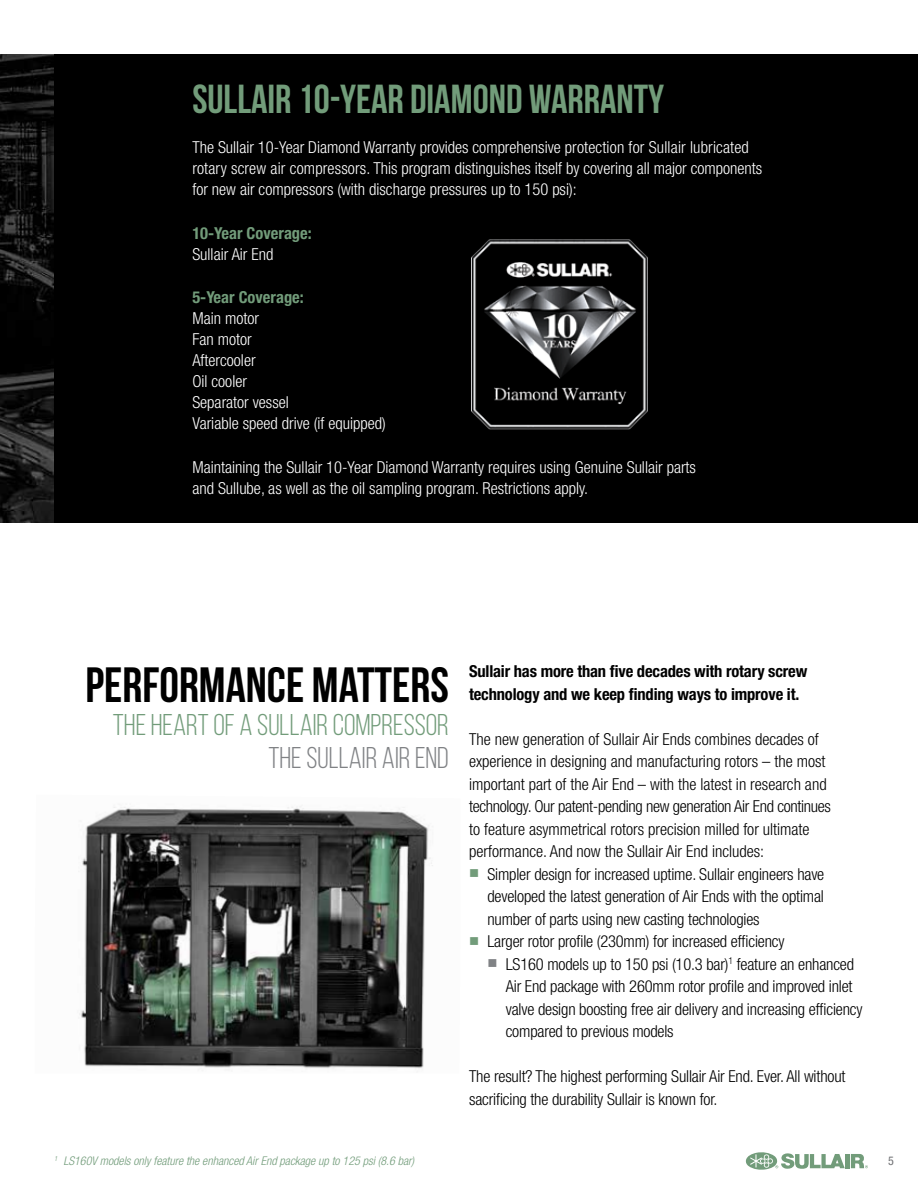
<style>
.page{position:relative;width:918px;height:1188px;background:#fff}
.page>*{position:absolute;margin:0;border:0;box-sizing:border-box;transform-origin:0 0}
.t1{font:700 49.5px "Bebas Neue";color:#000}
.t2{font:700 40.5px "Bebas Neue";color:#729c7a}
.t3{font:30px "Bebas Neue";color:#729c7a}
.t4{font:30px "Bebas Neue";color:#808285}
.t5{font:300 condensed 16.5px/22.5px "Helvetica Neue LT Std";letter-spacing:-.01em;color:#000}
.t6{font:300 condensed 16.5px/21px "Helvetica Neue LT Std";color:#fff}
.t7{font:700 condensed 16.5px/22.5px "Helvetica Neue LT Std";letter-spacing:-.01em;color:#000}
.t8{font:700 condensed 16.5px "Helvetica Neue LT Std";color:#729c7a}
.t9{font:italic 300 condensed 12px "Helvetica Neue LT Std";color:#729c7a}
.t10{font:condensed 12px "Helvetica Neue LT Std";color:#6d6e71}
.s1{color:#729c7a}
.s2{color:#808285}
</style>
<div class="page">
<img style="left:0;top:54px;width:54px;height:469px">
<div style="left:54px;top:54px;width:864px;height:469px;background:#000"></div>
<img style="left:472px;top:239px;width:176px;height:191px">
<img style="left:79px;top:806px;width:354px;height:263px">
<svg style="left:851px;top:1154px;width:17px;height:14px"></svg>
<svg style="left:746px;top:1152px;width:99px;height:18px"></svg>
<div style="left:845px;top:1154px;width:5px;height:14px;background:#729c7a"></div>
<h2 class="t2" style="left:192px;top:77px;width:473px">SULLAIR 10-YEAR DIAMOND WARRANTY</h2>
<p class="t6" style="left:192px;top:137px;width:571px">The Sullair 10-Year Diamond Warranty provides comprehensive protection for Sullair lubricated rotary screw air compressors. This program distinguishes itself by covering all major components for new air compressors (with discharge pressures up to 150 psi):</p>
<p class="t8" style="left:192px;top:223px;width:121px">10-Year Coverage:</p>
<p class="t6" style="left:192px;top:243px;width:83px">Sullair Air End</p>
<p class="t8" style="left:192px;top:288px;width:113px">5-Year Coverage:</p>
<p class="t6" style="left:192px;top:308px;width:195px">Main motor<br>Fan motor<br>Aftercooler<br>Oil cooler<br>Separator vessel<br>Variable speed drive (if equipped)</p>
<p class="t6" style="left:192px;top:457px;width:505px">Maintaining the Sullair 10-Year Diamond Warranty requires using Genuine Sullair parts and Sullube, as well as the oil sampling program. Restrictions apply.</p>
<h1 class="t1" style="left:85px;top:658px;width:365px">PERFORMANCE MATTERS</h1>
<h3 class="t3" style="left:113px;top:709px;width:337px">THE HEART OF A SULLAIR COMPRESSOR</h3>
<h3 class="t4" style="left:268px;top:742px;width:182px">THE SULLAIR AIR END</h3>
<p class="t7" style="left:469px;top:660px;width:340px">Sullair has more than five decades with rotary screw technology and we keep finding ways to improve it.</p>
<p class="t5" style="left:469px;top:727px;width:363px">The new generation of Sullair Air Ends combines decades of experience in designing and manufacturing rotors – the most important part of the Air End – with the latest in research and technology. Our patent-pending new generation Air End continues to feature asymmetrical rotors precision milled for ultimate performance. And now the Sullair Air End includes:</p>
<p class="t5" style="left:487px;top:862px;width:338px;text-align:justify;text-indent:-18px"><span class="s1">■</span> Simpler design for increased uptime. Sullair engineers have developed the latest generation of Air Ends with the optimal number of parts using new casting technologies</p>
<p class="t5" style="left:469px;top:930px;width:317px"><span class="s1">■</span> Larger rotor profile (230mm) for increased efficiency</p>
<p class="t5" style="left:506px;top:952px;width:358px;text-indent:-18px"><span class="s2">■</span> LS160 models up to 150 psi (10.3 bar)<sup>1</sup> feature an enhanced Air End package with 260mm rotor profile and improved inlet valve design boosting free air delivery and increasing efficiency compared to previous models</p>
<p class="t5" style="left:469px;top:1065px;width:378px">The result? The highest performing Sullair Air End. Ever. All without sacrificing the durability Sullair is known for.</p>
<p class="t9" style="left:54px;top:1154px;width:362px"><sup>1</sup> LS160V models only feature the enhanced Air End package up to 125 psi (8.6 bar)</p>
<p class="t10" style="left:888px;top:1154px;width:7px">5</p>
</div>
